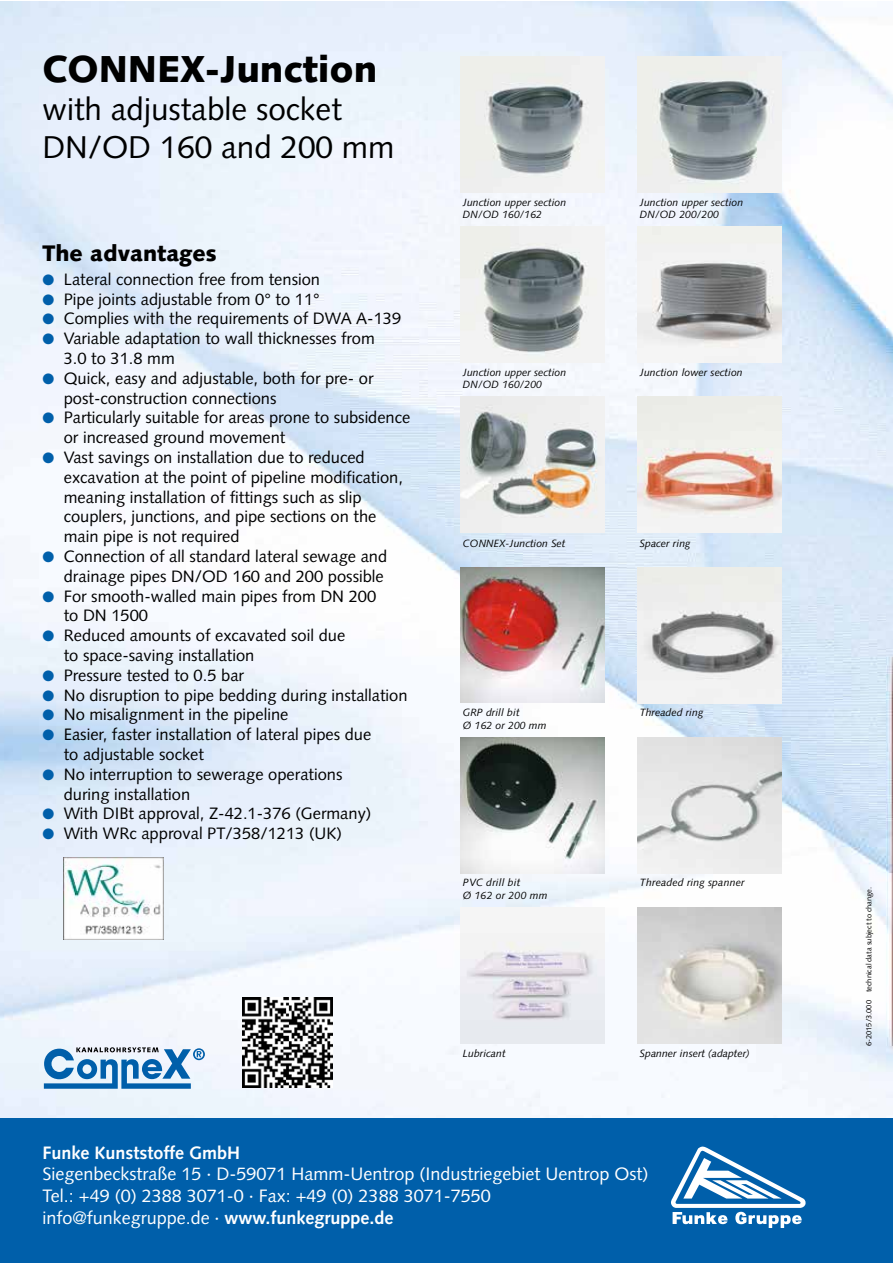
<style>
.page{position:relative;width:893px;height:1263px;background:#fff}
.page>*{position:absolute;margin:0;border:0;box-sizing:border-box;transform-origin:0 0}
.t1{font:900 37.5px "Syntax LTCE";color:#000}
.t2{font:31.5px/37.8px "Syntax LTCE";color:#000}
.t3{font:900 22.5px "Syntax LTCE";color:#000}
.t4{font:18px/21.6px "Syntax LTCE";color:#fff}
.t5{font:700 18px "Syntax LTCE";color:#fff}
.t6{font:16.5px/19.8px "Syntax LTCE";color:#000}
.t7{font:italic 10.5px/12.6px "Syntax LTCE";color:#000}
.t8{font:7.5px "Syntax LTCE";color:#000}
.s1{font-weight:700}
</style>
<div class="page">
<img style="left:0;top:1px;width:892px;height:1117px">
<div style="left:0;top:1118px;width:892px;height:145px;background:#005faa"></div>
<img style="left:460px;top:57px;width:145px;height:136px">
<img style="left:460px;top:227px;width:145px;height:136px">
<img style="left:460px;top:397px;width:145px;height:136px">
<img style="left:460px;top:567px;width:145px;height:136px">
<img style="left:460px;top:907px;width:145px;height:136px">
<img style="left:637px;top:57px;width:145px;height:136px">
<img style="left:637px;top:227px;width:145px;height:136px">
<img style="left:637px;top:397px;width:145px;height:136px">
<img style="left:637px;top:567px;width:145px;height:136px">
<img style="left:637px;top:737px;width:145px;height:136px">
<img style="left:637px;top:907px;width:145px;height:136px">
<img style="left:242px;top:998px;width:90px;height:90px">
<img style="left:460px;top:737px;width:145px;height:136px">
<svg style="left:671px;top:1146px;width:135px;height:82px"></svg>
<svg style="left:44px;top:1047px;width:161px;height:42px"></svg>
<img style="left:63px;top:857px;width:101px;height:82px">
<svg style="left:43px;top:274px;width:11px;height:11px"></svg>
<svg style="left:43px;top:294px;width:11px;height:11px"></svg>
<svg style="left:43px;top:314px;width:11px;height:10px"></svg>
<svg style="left:43px;top:333px;width:11px;height:11px"></svg>
<svg style="left:43px;top:373px;width:11px;height:11px"></svg>
<svg style="left:43px;top:413px;width:11px;height:10px"></svg>
<svg style="left:43px;top:452px;width:11px;height:11px"></svg>
<svg style="left:43px;top:551px;width:11px;height:11px"></svg>
<svg style="left:43px;top:591px;width:11px;height:11px"></svg>
<svg style="left:43px;top:630px;width:11px;height:11px"></svg>
<svg style="left:43px;top:670px;width:11px;height:11px"></svg>
<svg style="left:43px;top:690px;width:11px;height:11px"></svg>
<svg style="left:43px;top:710px;width:11px;height:10px"></svg>
<svg style="left:43px;top:729px;width:11px;height:11px"></svg>
<svg style="left:43px;top:769px;width:11px;height:11px"></svg>
<svg style="left:43px;top:809px;width:11px;height:10px"></svg>
<svg style="left:43px;top:828px;width:11px;height:11px"></svg>
<h1 class="t1" style="left:43px;top:47px;width:336px">CONNEX-Junction</h1>
<h2 class="t2" style="left:43px;top:90px;width:353px">with adjustable socket<br>DN/OD 160 and 200 mm</h2>
<h3 class="t3" style="left:43px;top:240px;width:175px">The advantages</h3>
<p class="t6" style="left:64px;top:269px;width:348px">Lateral connection free from tension<br>Pipe joints adjustable from 0° to 11°<br>Complies with the requirements of DWA A-139<br>Variable adaptation to wall thicknesses from<br>3.0 to 31.8 mm<br>Quick, easy and adjustable, both for pre- or post-construction connections<br>Particularly suitable for areas prone to subsidence or increased ground movement<br>Vast savings on installation due to reduced excavation at the point of pipeline modification, meaning installation of fittings such as slip couplers, junctions, and pipe sections on the main pipe is not required<br>Connection of all standard lateral sewage and drainage pipes DN/OD 160 and 200 possible For smooth-walled main pipes from DN 200<br>to DN 1500<br>Reduced amounts of excavated soil due<br>to space-saving installation<br>Pressure tested to 0.5 bar<br>No disruption to pipe bedding during installation No misalignment in the pipeline<br>Easier, faster installation of lateral pipes due<br>to adjustable socket<br>No interruption to sewerage operations<br>during installation<br>With DIBt approval, Z-42.1-376 (Germany)<br>With WRc approval PT/358/1213 (UK)</p>
<p class="t7" style="left:463px;top:196px;width:105px">Junction upper section<br>DN/OD 160/162</p>
<p class="t7" style="left:640px;top:196px;width:105px">Junction upper section<br>DN/OD 200/200</p>
<p class="t7" style="left:463px;top:366px;width:105px">Junction upper section<br>DN/OD 160/200</p>
<p class="t7" style="left:640px;top:366px;width:104px">Junction lower section</p>
<p class="t7" style="left:463px;top:537px;width:104px">CONNEX-Junction Set</p>
<p class="t7" style="left:640px;top:537px;width:52px">Spacer ring</p>
<p class="t7" style="left:463px;top:706px;width:85px">GRP drill bit<br>Ø 162 or 200 mm</p>
<p class="t7" style="left:640px;top:706px;width:65px">Threaded ring</p>
<p class="t7" style="left:463px;top:876px;width:86px">PVC drill bit<br>Ø 162 or 200 mm</p>
<p class="t7" style="left:640px;top:876px;width:106px">Threaded ring spanner</p>
<p class="t7" style="left:463px;top:1047px;width:44px">Lubricant</p>
<p class="t7" style="left:640px;top:1047px;width:111px">Spanner insert (adapter)</p>
<p class="t5" style="left:43px;top:1142px;width:199px">Funke Kunststoffe GmbH</p>
<p class="t4" style="left:43px;top:1163px;width:607px">Siegenbeckstraße 15 · D-59071 Hamm-Uentrop (Industriegebiet Uentrop Ost)<br>Tel.: +49 (0) 2388 3071-0 · Fax: +49 (0) 2388 3071-7550 info@funkegruppe.de · <span class="s1">www.funkegruppe.de</span></p>
<p class="t8" style="left:864px;top:1046px;width:161px;rotate:-90deg">6-2015/3.000 technical data subject to change.</p>
</div>
